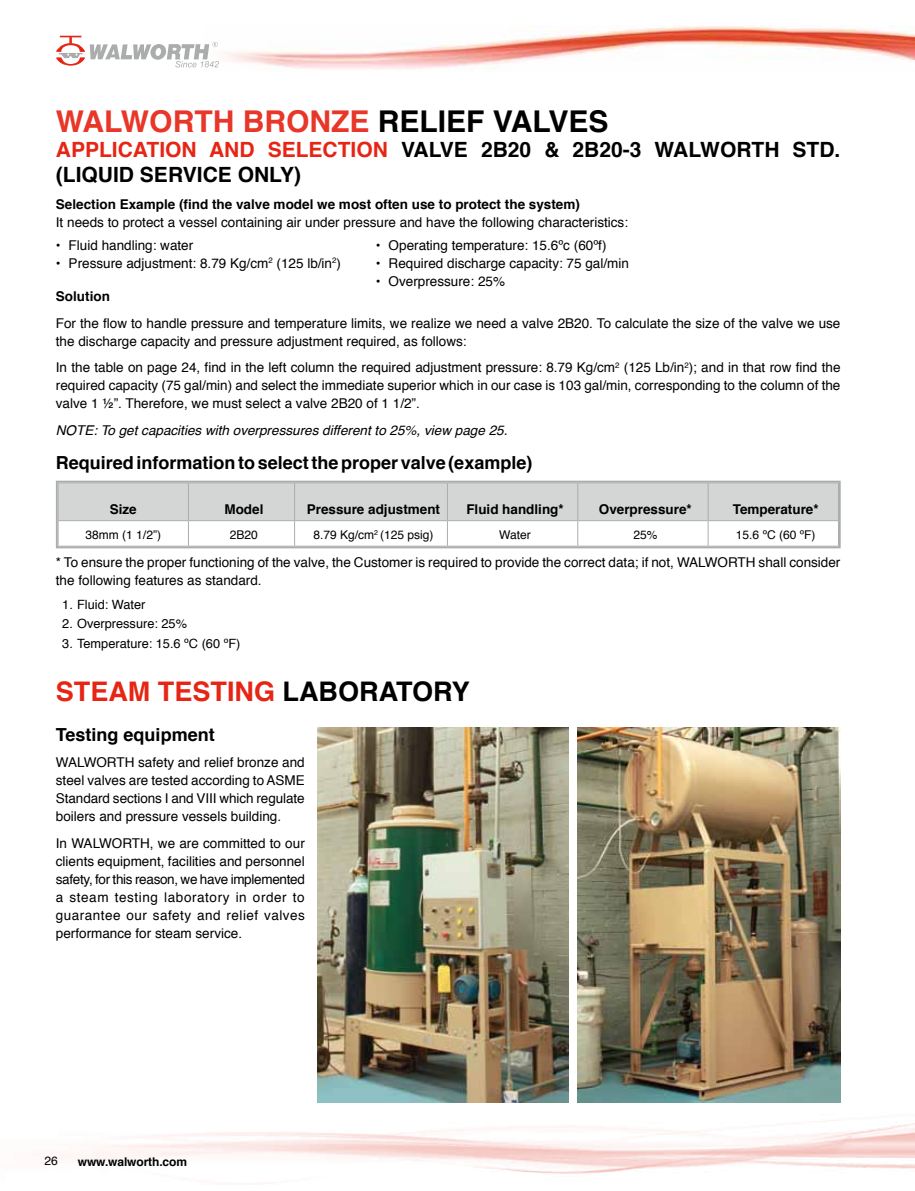
<style>
.page{position:relative;width:915px;height:1191px;background:#fff}
.page>*{position:absolute;margin:0;border:0;box-sizing:border-box;transform-origin:0 0}
.t1{font:700 30px "Helvetica";color:#e83628}
.t2{font:700 27px "Helvetica";color:#e62514}
.t3{font:700 21px/25.2px "Helvetica";color:#000}
.t4{font:700 18px "Helvetica";color:#000}
.t5{font:13.5px/18px "Helvetica";color:#000;text-align:justify}
.t6{font:700 13.5px "Helvetica";color:#000}
.t7{font:italic 13.5px "Helvetica";color:#000}
.t8{font:12.75px "Helvetica";color:#000}
.t9{font:12px "Helvetica";color:#000}
.t10{font:700 12px "Helvetica";letter-spacing:-.01em;color:#000}
.s1{color:#000}
.s2{color:#e62514}
</style>
<div class="page">
<img style="left:67px;top:1095px;width:847px;height:89px">
<img style="left:201px;top:26px;width:713px;height:43px">
<svg style="left:56px;top:36px;width:163px;height:31px"></svg>
<svg style="left:59px;top:484px;width:778px;height:61px"></svg>
<div style="left:56px;top:481px;width:784px;height:67px;border:2px solid #abacac"></div>
<img style="left:577px;top:727px;width:263px;height:375px">
<img style="left:317px;top:727px;width:251px;height:376px">
<h1 class="t1" style="left:56px;top:97px;width:554px">WALWORTH BRONZE <span class="s1">RELIEF VALVES</span></h1>
<h3 class="t3" style="left:56px;top:137px;width:785px"><span class="s2">APPLICATION AND SELECTION</span> VALVE 2B20 &amp; 2B20-3 WALWORTH STD. (LIQUID SERVICE ONLY)</h3>
<p class="t6" style="left:56px;top:193px;width:525px">Selection Example (find the valve model we most often use to protect the system)</p>
<p class="t5" style="left:56px;top:214px;width:573px">It needs to protect a vessel containing air under pressure and have the following characteristics:</p>
<p class="t5" style="left:56px;top:236px;width:139px">• Fluid handling: water</p>
<p class="t5" style="left:56px;top:254px;width:286px">• Pressure adjustment: 8.79 Kg/cm<sup>2</sup> (125 lb/in<sup>2</sup>)</p>
<p class="t5" style="left:376px;top:236px;width:232px">• Operating temperature: 15.6ºc (60ºf)</p>
<p class="t5" style="left:376px;top:254px;width:254px">• Required discharge capacity: 75 gal/min</p>
<p class="t5" style="left:376px;top:272px;width:131px">• Overpressure: 25%</p>
<p class="t6" style="left:56px;top:286px;width:56px">Solution</p>
<p class="t5" style="left:56px;top:314px;width:785px">For the flow to handle pressure and temperature limits, we realize we need a valve 2B20. To calculate the size of the valve we use the discharge capacity and pressure adjustment required, as follows:</p>
<p class="t5" style="left:56px;top:359px;width:785px">In the table on page 24, find in the left column the required adjustment pressure: 8.79 Kg/cm<sup>2</sup> (125 Lb/in<sup>2</sup>); and in that row find the required capacity (75 gal/min) and select the immediate superior which in our case is 103 gal/min, corresponding to the column of the valve 1 ½”. Therefore, we must select a valve 2B20 of 1 1/2”.</p>
<p class="t7" style="left:56px;top:419px;width:453px">NOTE: To get capacities with overpressures different to 25%, view page 25.</p>
<h3 class="t4" style="left:56px;top:448px;width:478px">Required information to select the proper valve (example)</h3>
<p class="t6" style="left:110px;top:498px;width:28px">Size</p>
<p class="t6" style="left:224px;top:498px;width:40px">Model</p>
<p class="t6" style="left:307px;top:498px;width:135px">Pressure adjustment</p>
<p class="t6" style="left:466px;top:498px;width:99px">Fluid handling*</p>
<p class="t6" style="left:598px;top:498px;width:94px">Overpressure*</p>
<p class="t6" style="left:732px;top:498px;width:87px">Temperature*</p>
<p class="t9" style="left:85px;top:525px;width:77px">38mm (1 1/2”)</p>
<p class="t9" style="left:230px;top:525px;width:30px">2B20</p>
<p class="t9" style="left:313px;top:525px;width:121px">8.79 Kg/cm<sup>2</sup> (125 psig)</p>
<p class="t9" style="left:499px;top:525px;width:33px">Water</p>
<p class="t9" style="left:633px;top:525px;width:26px">25%</p>
<p class="t9" style="left:735px;top:525px;width:81px">15.6 ºC (60 ºF)</p>
<p class="t5" style="left:56px;top:553px;width:785px">* To ensure the proper functioning of the valve, the Customer is required to provide the correct data; if not, WALWORTH shall consider the following features as standard.</p>
<p class="t8" style="left:62px;top:594px;width:85px">1. Fluid: Water</p>
<p class="t8" style="left:62px;top:614px;width:126px">2. Overpressure: 25%</p>
<p class="t8" style="left:62px;top:633px;width:179px">3. Temperature: 15.6 ºC (60 ºF)</p>
<h2 class="t2" style="left:56px;top:670px;width:415px">STEAM TESTING <span class="s1">LABORATORY</span></h2>
<h3 class="t4" style="left:56px;top:720px;width:160px">Testing equipment</h3>
<p class="t5" style="left:56px;top:754px;width:250px">WALWORTH safety and relief bronze and steel valves are tested according to ASME Standard sections I and VIII which regulate boilers and pressure vessels building.</p>
<p class="t5" style="left:56px;top:834px;width:250px">In WALWORTH, we are committed to our clients equipment, facilities and personnel safety, for this reason, we have implemented a steam testing laboratory in order to guarantee our safety and relief valves performance for steam service.</p>
<p class="t9" style="left:45px;top:1151px;width:15px">26</p>
<p class="t10" style="left:78px;top:1151px;width:111px">www.walworth.com</p>
</div>
